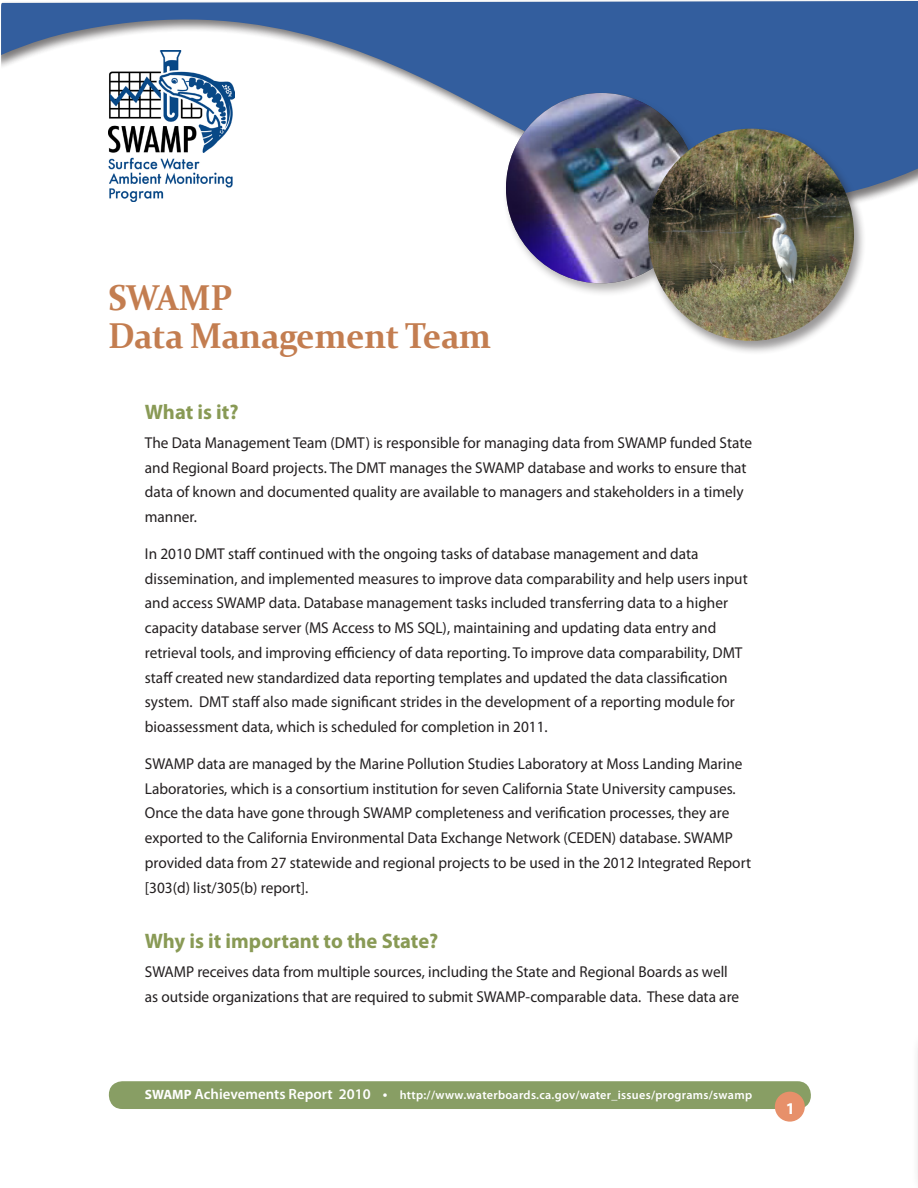
<style>
.page{position:relative;width:918px;height:1188px;background:#fff}
.page>*{position:absolute;margin:0;border:0;box-sizing:border-box;transform-origin:0 0}
.Heading{font:700 36px "Constantia";letter-spacing:-.01em;color:#c37d50;scale:.95 1}
.Sub_Heading__green{font:700 21px "Myriad Pro";color:#899a55}
.t1{font:700 16.5px "Myriad Pro";color:#fff}
.Body_Text{font:15.75px/24.8px "Myriad Pro";color:#231f20}
.t2{font:600 12.15px "Myriad Pro";letter-spacing:.025em;color:#fff}
.s1{font-weight:700;font-size:13.5px}
.s2{font-size:14.85px}
</style>
<div class="page">
<svg style="left:1px;top:0;width:916px;height:200px;fill:#335e9e"></svg>
<svg style="left:917px;top:0;width:1px;height:183px"></svg>
<div style="left:502px;top:91px;width:207px;height:207px;background:#231f20;opacity:.34"></div>
<div style="left:506px;top:93px;width:190px;height:190px;background:#231f20;opacity:.66"></div>
<img style="left:506px;top:93px;width:190px;height:190px;border-radius:95px">
<div style="left:109px;top:1081px;width:702px;height:28px;background:#889e64;border-radius:13px"></div>
<div style="left:775px;top:1092px;width:30px;height:30px;background:#e7906a;border-radius:50%"></div>
<img style="left:108px;top:50px;width:127px;height:152px">
<div style="left:644px;top:127px;width:222px;height:228px;background:#231f20;opacity:.46"></div>
<img style="left:648px;top:129px;width:206px;height:212px">
<svg style="left:917px;top:1048px;width:1px;height:131px"></svg>
<p class="Heading" style="left:108px;top:273px;width:132px">SWAMP</p>
<p class="Heading" style="left:108px;top:311px;width:405px">Data Management Team</p>
<p class="Sub_Heading__green" style="left:145px;top:398px;width:95px">What is it?</p>
<p class="Body_Text" style="left:145px;top:430px;width:609px">The Data Management Team (DMT) is responsible for managing data from SWAMP funded State and Regional Board projects. The DMT manages the SWAMP database and works to ensure that data of known and documented quality are available to managers and stakeholders in a timely manner.</p>
<p class="Body_Text" style="left:145px;top:541px;width:604px">In 2010 DMT staff continued with the ongoing tasks of database management and data dissemination, and implemented measures to improve data comparability and help users input and access SWAMP data. Database management tasks included transferring data to a higher capacity database server (MS Access to MS SQL), maintaining and updating data entry and retrieval tools, and improving efficiency of data reporting. To improve data comparability, DMT staff created new standardized data reporting templates and updated the data classification system. DMT staff also made significant strides in the development of a reporting module for bioassessment data, which is scheduled for completion in 2011.</p>
<p class="Body_Text" style="left:145px;top:751px;width:608px">SWAMP data are managed by the Marine Pollution Studies Laboratory at Moss Landing Marine Laboratories, which is a consortium institution for seven California State University campuses.<br>Once the data have gone through SWAMP completeness and verification processes, they are exported to the California Environmental Data Exchange Network (CEDEN) database. SWAMP provided data from 27 statewide and regional projects to be used in the 2012 Integrated Report [303(d) list/305(b) report].</p>
<p class="Sub_Heading__green" style="left:145px;top:927px;width:295px">Why is it important to the State?</p>
<p class="Body_Text" style="left:145px;top:959px;width:596px">SWAMP receives data from multiple sources, including the State and Regional Boards as well as outside organizations that are required to submit SWAMP-comparable data. These data are</p>
<p class="t2" style="left:145px;top:1087px;width:609px"><span class="s1">SWAMP</span> <span class="s2">Achievements Report 2010 •</span> http://www.waterboards.ca.gov/water_issues/programs/swamp</p>
<p class="t1" style="left:786px;top:1098px;width:11px">1</p>
</div>
